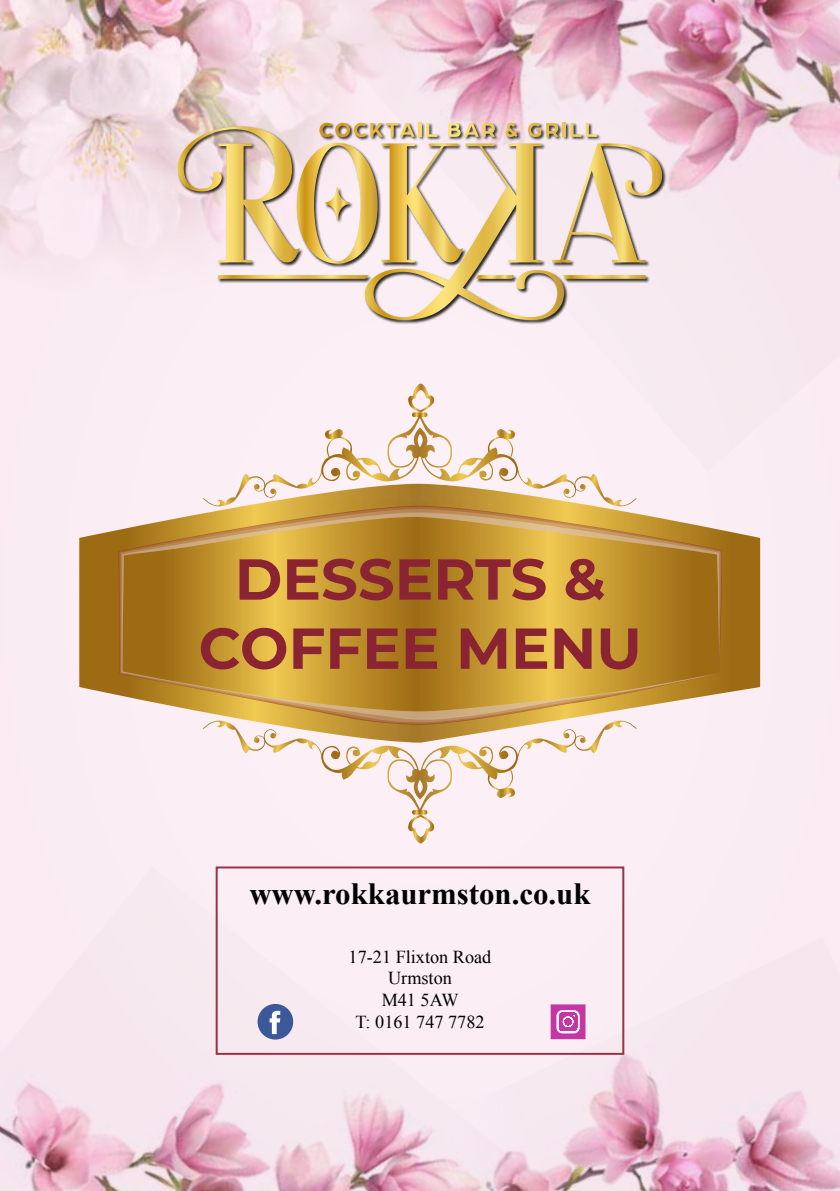
<style>
.page{position:relative;width:840px;height:1191px;background:#fff}
.page>*{position:absolute;margin:0;border:0;box-sizing:border-box;transform-origin:0 0}
.t1{font:700 57.6px/69.2px "Montserrat";color:#8a2432;text-align:center}
.t2{font:700 30.8px "Times New Roman";color:#000}
.t3{font:18.2px/21.8px "Times New Roman";color:#000;text-align:center}
</style>
<div class="page">
<div style="left:0;top:0;width:839px;height:1191px;background:#faecf3"></div>
<img style="left:0;top:0;width:297px;height:258px">
<img style="left:297px;top:0;width:542px;height:198px">
<img style="left:539px;top:937px;width:300px;height:254px">
<img style="left:0;top:1003px;width:539px;height:188px">
<div style="left:257px;top:1004px;width:36px;height:35px;background:#3b5998;border-radius:50%"></div>
<svg style="left:269px;top:1010px;width:11px;height:24px"></svg>
<svg style="left:550px;top:1004px;width:35px;height:35px"></svg>
<svg style="left:240px;top:383px;width:359px;height:460px"></svg>
<svg style="left:79px;top:484px;width:680px;height:258px"></svg>
<svg style="left:119px;top:506px;width:602px;height:218px"></svg>
<svg style="left:121px;top:509px;width:599px;height:213px"></svg>
<svg style="left:122px;top:512px;width:596px;height:208px;background:#c4993a"></svg>
<div style="left:178px;top:123px;width:488px;height:201px;background:#000;opacity:.85"></div>
<svg style="left:178px;top:123px;width:483px;height:197px"></svg>
<div style="left:215px;top:866px;width:409px;height:188px;border:2px solid #9a3249"></div>
<h1 class="t1" style="left:198px;top:543px;width:444px">DESSERTS &amp;<br>COFFEE MENU</h1>
<h2 class="t2" style="left:249px;top:872px;width:342px">www.rokkaurmston.co.uk</h2>
<p class="t3" style="left:348px;top:945px;width:144px">17-21 Flixton Road<br>Urmston<br>M41 5AW<br>T: 0161 747 7782</p>
</div>
